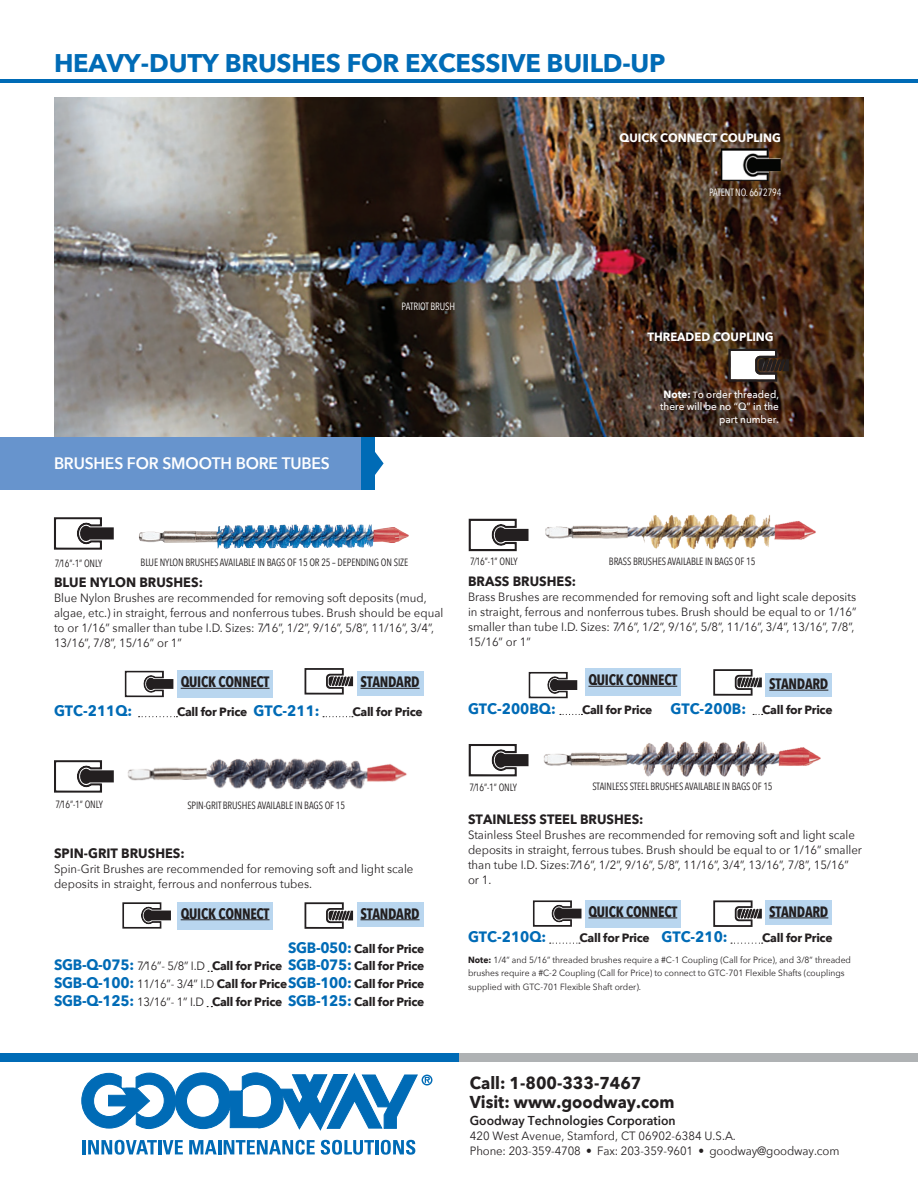
<style>
.page{position:relative;width:918px;height:1188px;background:#fff}
.page>*{position:absolute;margin:0;border:0;box-sizing:border-box;transform-origin:0 0}
.HEADER1{font:700 25.5px "Avenir Next";letter-spacing:-.01em;color:#006bb6}
.t1{font:700 17.1px/18.6px "Avenir Next";color:#231f20;scale:.95 1}
.t2{font:600 16.5px "Avenir Next";letter-spacing:-.01em;color:#fff;scale:.95 1}
.prod_pg_text{font:700 15px "Avenir Next Condensed";letter-spacing:-.02em;color:#231f20;scale:.95 1}
.prod_pg_text-2{font:700 15px "Avenir Next";color:#006bb6;scale:.95 1}
.prod_pg_text-3{font:700 13.5px "Avenir Next";color:#231f20;scale:.95 1}
.t3{font:600 12.9px "Avenir Next";color:#231f20;scale:.95 1}
._2021_body_copy{font:12px/15px "Avenir Next";color:#231f20;scale:.95 1}
.prod_pg_text-4{font:700 12px "Avenir Next";letter-spacing:-.025em;color:#231f20}
.t4{font:700 12px "Avenir Next";color:#fff;scale:.95 1}
.t5{font:10.5px "Avenir Next Condensed";letter-spacing:-.01em;color:#231f20;scale:.95 1}
.sm_sys_text{font:500 10.5px/12.6px "Avenir Next";color:#fff;text-align:right;scale:.95 1}
.t6{font:10.5px "Avenir Next Condensed";letter-spacing:-.01em;color:#fff;scale:.95 1}
.sm_sys_text-2{font:9px/13.5px "Avenir Next";color:#231f20;scale:.95 1}
.s1{font-weight:700}
.s2{font-size:9px}
.s3{font-size:15px;color:#006bb6}
.s4{font-weight:400}
</style>
<div class="page">
<div style="left:0;top:1053px;width:460px;height:9px;background:#006bb6"></div>
<div style="left:460px;top:1053px;width:458px;height:9px;background:#afb2b4"></div>
<svg style="left:81px;top:1072px;width:351px;height:83px"></svg>
<hr style="left:0;top:79px;width:918px;height:4px;background:#006bb6">
<svg style="left:139px;top:716px;width:38px;height:1px"></svg>
<svg style="left:323px;top:716px;width:30px;height:1px"></svg>
<img style="left:54px;top:97px;width:810px;height:340px">
<img style="left:721px;top:148px;width:60px;height:33px">
<svg style="left:728px;top:349px;width:61px;height:33px"></svg>
<svg style="left:374px;top:451px;width:10px;height:25px"></svg>
<div style="left:0;top:437px;width:361px;height:52px;background:#6794cd"></div>
<div style="left:361px;top:437px;width:13px;height:52px;background:#006bb6"></div>
<img style="left:139px;top:524px;width:230px;height:25px">
<svg style="left:54px;top:517px;width:60px;height:33px"></svg>
<img style="left:127px;top:758px;width:280px;height:32px">
<svg style="left:54px;top:760px;width:60px;height:33px"></svg>
<svg style="left:305px;top:668px;width:48px;height:27px"></svg>
<svg style="left:305px;top:902px;width:48px;height:27px"></svg>
<svg style="left:125px;top:671px;width:48px;height:26px"></svg>
<div style="left:357px;top:671px;width:66px;height:24px;background:#b9d6ef"></div>
<hr style="left:361px;top:688px;width:59px;height:1px;background:#231f20">
<div style="left:357px;top:902px;width:66px;height:25px;background:#b9d6ef"></div>
<hr style="left:361px;top:919px;width:59px;height:1px;background:#231f20">
<svg style="left:122px;top:902px;width:49px;height:27px"></svg>
<div style="left:177px;top:671px;width:96px;height:27px;background:#b9d6ef"></div>
<hr style="left:181px;top:688px;width:89px;height:1px;background:#231f20">
<div style="left:177px;top:902px;width:96px;height:28px;background:#b9d6ef"></div>
<hr style="left:181px;top:919px;width:89px;height:1px;background:#231f20">
<img style="left:545px;top:514px;width:271px;height:35px">
<img style="left:543px;top:741px;width:278px;height:36px">
<svg style="left:469px;top:519px;width:60px;height:32px"></svg>
<svg style="left:469px;top:744px;width:60px;height:32px"></svg>
<svg style="left:560px;top:714px;width:22px;height:1px"></svg>
<svg style="left:550px;top:943px;width:30px;height:1px"></svg>
<svg style="left:731px;top:943px;width:32px;height:1px"></svg>
<svg style="left:713px;top:669px;width:49px;height:27px"></svg>
<svg style="left:713px;top:900px;width:49px;height:27px"></svg>
<svg style="left:529px;top:672px;width:48px;height:26px"></svg>
<svg style="left:533px;top:900px;width:49px;height:27px"></svg>
<div style="left:766px;top:673px;width:66px;height:23px;background:#b9d6ef"></div>
<hr style="left:769px;top:690px;width:59px;height:1px;background:#231f20">
<div style="left:766px;top:900px;width:66px;height:25px;background:#b9d6ef"></div>
<hr style="left:769px;top:918px;width:59px;height:1px;background:#231f20">
<div style="left:585px;top:900px;width:96px;height:28px;background:#b9d6ef"></div>
<hr style="left:588px;top:918px;width:89px;height:1px;background:#231f20">
<div style="left:585px;top:669px;width:96px;height:27px;background:#b9d6ef"></div>
<hr style="left:588px;top:686px;width:89px;height:1px;background:#231f20">
<p class="HEADER1" style="left:54px;top:41px;width:613px">HEAVY-DUTY BRUSHES FOR EXCESSIVE BUILD-UP</p>
<p class="t4" style="left:620px;top:128px;width:171px">QUICK CONNECT COUPLING</p>
<p class="t6" style="left:709px;top:183px;width:78px">PATENT NO. 6672794</p>
<p class="t2" style="left:54px;top:449px;width:292px">BRUSHES FOR SMOOTH BORE TUBES</p>
<p class="t6" style="left:402px;top:297px;width:58px">PATRIOT BRUSH</p>
<p class="t4" style="left:647px;top:327px;width:134px">THREADED COUPLING</p>
<p class="sm_sys_text" style="left:660px;top:388px;width:126px"><span class="s1">Note:</span> <span class="s2">T</span>o order threaded, there will be no “Q” in the part number.</p>
<p class="t5" style="left:55px;top:554px;width:52px">7⁄16”-1” ONLY</p>
<p class="t5" style="left:141px;top:553px;width:283px">BLUE NYLON BRUSHES AVAILABLE IN BAGS OF 15 OR 25 – DEPENDING ON SIZE</p>
<p class="t5" style="left:470px;top:552px;width:52px">7⁄16”-1” ONLY</p>
<p class="t5" style="left:609px;top:553px;width:156px">BRASS BRUSHES AVAILABLE IN BAGS OF 15</p>
<p class="prod_pg_text-3" style="left:54px;top:570px;width:158px">BLUE NYLON BRUSHES:</p>
<p class="_2021_body_copy" style="left:54px;top:590px;width:411px">Blue Nylon Brushes are recommended for removing soft deposits (mud, algae, etc.) in straight, ferrous and nonferrous tubes. Brush should be equal to or 1/16” smaller than tube I.D. Sizes: 7⁄16”, 1/2”, 9/16”, 5/8”, 11/16”, 3/4”, 13/16”, 7/8”, 15/16” or 1”</p>
<p class="prod_pg_text-3" style="left:468px;top:570px;width:115px">BRASS BRUSHES:</p>
<p class="_2021_body_copy" style="left:468px;top:589px;width:411px">Brass Brushes are recommended for removing soft and light scale deposits in straight, ferrous and nonferrous tubes. Brush should be equal to or 1/16” smaller than tube I.D. Sizes: 7⁄16”, 1/2”, 9/16”, 5/8”, 11/16”, 3/4”, 13/16”, 7/8”, 15/16” or 1”</p>
<p class="prod_pg_text" style="left:181px;top:673px;width:95px">QUICK CONNECT</p>
<p class="prod_pg_text" style="left:361px;top:673px;width:64px">STANDARD</p>
<p class="prod_pg_text" style="left:588px;top:671px;width:95px">QUICK CONNECT</p>
<p class="prod_pg_text" style="left:769px;top:675px;width:64px">STANDARD</p>
<p class="prod_pg_text-2" style="left:54px;top:698px;width:84px">GTC-211Q:</p>
<p class="prod_pg_text-4" style="left:177px;top:701px;width:144px">Call for Price <span class="s3">GTC-211:</span></p>
<p class="prod_pg_text-4" style="left:352px;top:701px;width:72px">Call for Price</p>
<p class="prod_pg_text-2" style="left:468px;top:695px;width:94px">GTC-200BQ:</p>
<p class="prod_pg_text-4" style="left:582px;top:699px;width:252px">Call for Price <span class="s3">GTC-200B:</span> Call for Price</p>
<p class="t5" style="left:55px;top:796px;width:52px">7⁄16”-1” ONLY</p>
<p class="t5" style="left:187px;top:796px;width:168px">SPIN-GRIT BRUSHES AVAILABLE IN BAGS OF 15</p>
<p class="prod_pg_text-3" style="left:54px;top:842px;width:139px">SPIN-GRIT BRUSHES:</p>
<p class="_2021_body_copy" style="left:54px;top:861px;width:380px">Spin-Grit Brushes are recommended for removing soft and light scale deposits in straight, ferrous and nonferrous tubes.</p>
<p class="prod_pg_text" style="left:181px;top:904px;width:95px">QUICK CONNECT</p>
<p class="prod_pg_text" style="left:361px;top:904px;width:64px">STANDARD</p>
<p class="prod_pg_text-4" style="left:288px;top:938px;width:138px"><span class="s3">SGB-050:</span> Call for Price</p>
<p class="prod_pg_text-4" style="left:54px;top:956px;width:372px"><span class="s3">SGB-Q-075:</span> <span class="s4">7⁄16”- 5/8” I.D</span> Call for Price <span class="s3">SGB-075:</span> Call for Price</p>
<p class="prod_pg_text-4" style="left:54px;top:973px;width:372px"><span class="s3">SGB-Q-100:</span> <span class="s4">11/16”- 3/4” I.D</span> Call for Price<span class="s3">SGB-100:</span> Call for Price</p>
<p class="prod_pg_text-4" style="left:54px;top:991px;width:372px"><span class="s3">SGB-Q-125:</span> <span class="s4">13/16”- 1” I.D</span> Call for Price <span class="s3">SGB-125:</span> Call for Price</p>
<p class="t5" style="left:469px;top:779px;width:52px">7⁄16”-1” ONLY</p>
<p class="t5" style="left:592px;top:777px;width:191px">STAINLESS STEEL BRUSHES AVAILABLE IN BAGS OF 15</p>
<p class="prod_pg_text-3" style="left:468px;top:807px;width:186px">STAINLESS STEEL BRUSHES:</p>
<p class="_2021_body_copy" style="left:468px;top:827px;width:416px">Stainless Steel Brushes are recommended for removing soft and light scale deposits in straight, ferrous tubes. Brush should be equal to or 1/16” smaller than tube I.D. Sizes:7⁄16”, 1/2”, 9/16”, 5/8”, 11/16”, 3/4”, 13/16”, 7/8”, 15/16” or 1.</p>
<p class="prod_pg_text" style="left:588px;top:902px;width:95px">QUICK CONNECT</p>
<p class="prod_pg_text" style="left:769px;top:902px;width:64px">STANDARD</p>
<p class="prod_pg_text-2" style="left:468px;top:924px;width:84px">GTC-210Q:</p>
<p class="prod_pg_text-4" style="left:580px;top:928px;width:150px">Call for Price <span class="s3">GTC-210:</span></p>
<p class="prod_pg_text-4" style="left:762px;top:928px;width:72px">Call for Price</p>
<p class="sm_sys_text-2" style="left:468px;top:952px;width:405px"><span class="s1">Note:</span> 1/4” and 5/16” threaded brushes require a #C-1 Coupling (Call for Price), and 3/8” threaded brushes require a #C-2 Coupling (Call for Price) to connect to GTC-701 Flexible Shafts (couplings supplied with GTC-701 Flexible Shaft order).</p>
<h2 class="t1" style="left:470px;top:1074px;width:217px">Call: 1-800-333-7467<br>Visit: www.goodway.com</h2>
<p class="t3" style="left:470px;top:1109px;width:218px">Goodway Technologies Corporation</p>
<p class="_2021_body_copy" style="left:470px;top:1128px;width:391px">420 West Avenue, Stamford, CT 06902-6384 U.S.A.<br>Phone: 203-359-4708 • Fax: 203-359-9601 • goodway@goodway.com</p>
</div>
